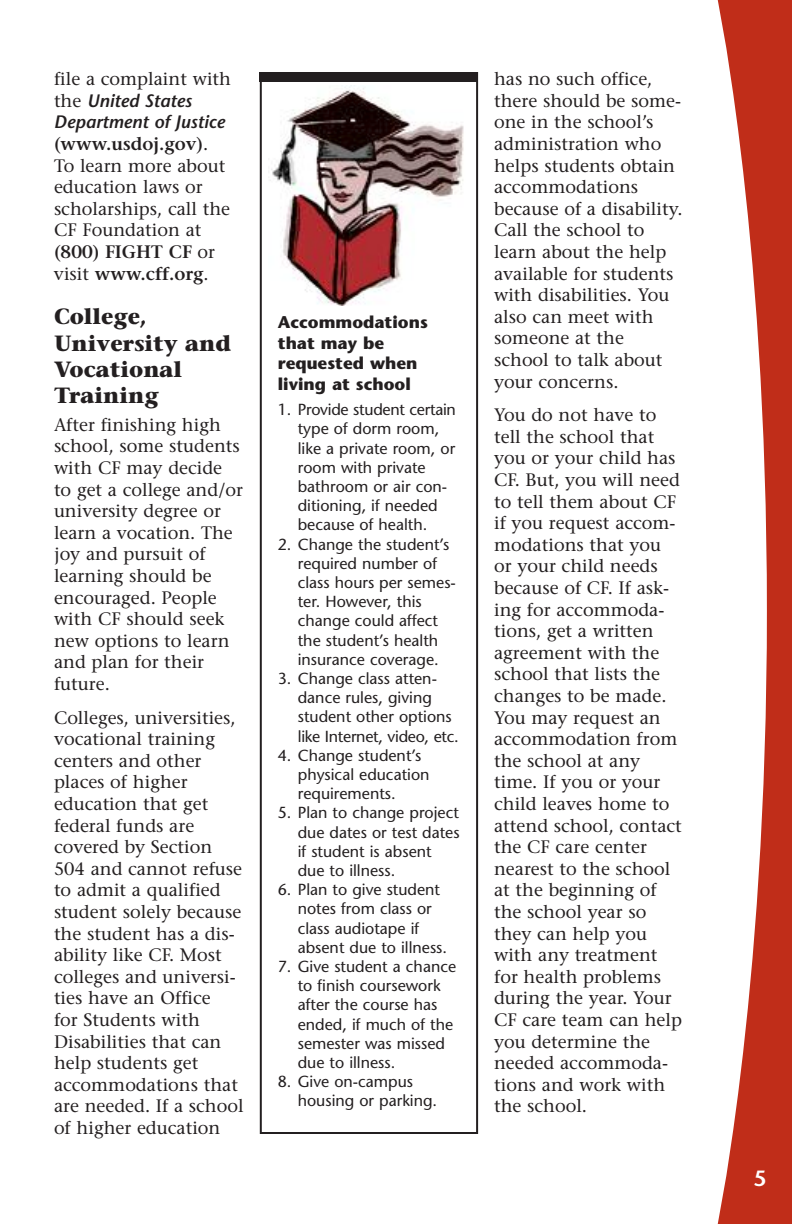
<style>
.page{position:relative;width:792px;height:1224px;background:#fff}
.page>*{position:absolute;margin:0;border:0;box-sizing:border-box;transform-origin:0 0}
.t1{font:700 22px/26.4px "Stone Serif";color:#231f20}
.t2{font:600 22px "Stone Sans";color:#fff}
.t3{font:18px/21.6px "Stone Serif";color:#231f20}
.t4{font:italic 600 18px/21.6px "Stone Sans";color:#231f20}
.t5{font:700 17px/20.4px "Stone Sans";color:#231f20}
.t6{font:16px/19.2px "Stone Sans";color:#231f20}
.s1{font-family:"Stone Serif";font-weight:400;font-style:normal}
.s2{font-weight:600}
</style>
<div class="page">
<svg style="left:717px;top:0;width:75px;height:1224px;fill:#c02d19"></svg>
<div style="left:260px;top:72px;width:218px;height:1062px;border:2px solid #231f20"></div>
<img style="left:270px;top:85px;width:194px;height:220px">
<div style="left:260px;top:72px;width:218px;height:10px;background:#231f20"></div>
<p class="t3" style="left:54px;top:70px;width:179px">file a complaint with</p>
<p class="t4" style="left:54px;top:92px;width:172px"><span class="s1">the</span> United States<br>Department of Justice</p>
<p class="t3" style="left:54px;top:135px;width:178px"><span class="s2">(www.usdoj.gov)</span>.<br>To learn more about education laws or scholarships, call the<br>CF Foundation at <span class="s2">(800) FIGHT CF</span> or visit <span class="s2">www.cff.org</span>.</p>
<p class="t1" style="left:54px;top:306px;width:178px">College,<br>University and<br>Vocational<br>Training</p>
<p class="t3" style="left:54px;top:416px;width:190px">After finishing high school, some students with CF may decide to get a college and/or university degree or learn a vocation. The joy and pursuit of learning should be encouraged. People with CF should seek new options to learn and plan for their future.</p>
<p class="t3" style="left:54px;top:708px;width:191px">Colleges, universities, vocational training centers and other places of higher education that get federal funds are covered by Section<br>504 and cannot refuse to admit a qualified student solely because the student has a dis&shy;ability like CF. Most colleges and universi&shy;ties have an Office<br>for Students with<br>Disabilities that can help students get accommodations that are needed. If a school of higher education</p>
<p class="t5" style="left:278px;top:314px;width:152px">Accommodations that may be requested when living at school</p>
<p class="t6" style="left:298px;top:402px;width:160px;text-indent:-20px">1. Provide student certain type of dorm room, like a private room, or room with private bathroom or air con&shy;ditioning, if needed because of health.</p>
<p class="t6" style="left:298px;top:536px;width:160px;text-indent:-20px">2. Change the student’s required number of class hours per semes&shy;ter. However, this change could affect the student’s health insurance coverage.</p>
<p class="t6" style="left:298px;top:670px;width:163px;text-indent:-20px">3. Change class atten&shy;dance rules, giving student other options like Internet, video, etc.</p>
<p class="t6" style="left:298px;top:747px;width:133px;text-indent:-20px">4. Change student’s physical education requirements.</p>
<p class="t6" style="left:298px;top:805px;width:163px;text-indent:-20px">5. Plan to change project due dates or test dates if student is absent due to illness.</p>
<p class="t6" style="left:298px;top:882px;width:151px;text-indent:-20px">6. Plan to give student notes from class or class audiotape if absent due to illness.</p>
<p class="t6" style="left:298px;top:958px;width:160px;text-indent:-20px">7. Give student a chance to finish coursework after the course has ended, if much of the semester was missed due to illness.</p>
<p class="t6" style="left:298px;top:1074px;width:141px;text-indent:-20px">8. Give on-campus housing or parking.</p>
<p class="t3" style="left:494px;top:70px;width:190px">has no such office, there should be some&shy;one in the school’s administration who helps students obtain accommodations because of a disability.<br>Call the school to learn about the help available for students with disabilities. You also can meet with someone at the school to talk about your concerns.</p>
<p class="t3" style="left:494px;top:406px;width:189px">You do not have to tell the school that you or your child has<br>CF. But, you will need to tell them about CF if you request accom&shy;modations that you or your child needs because of CF. If ask&shy;ing for accommoda&shy;tions, get a written agreement with the school that lists the changes to be made.<br>You may request an accommodation from the school at any time. If you or your child leaves home to attend school, contact the CF care center nearest to the school at the beginning of the school year so they can help you with any treatment for health problems during the year. Your<br>CF care team can help you determine the needed accommoda&shy;tions and work with the school.</p>
<p class="t2" style="left:754px;top:1170px;width:14px">5</p>
</div>
